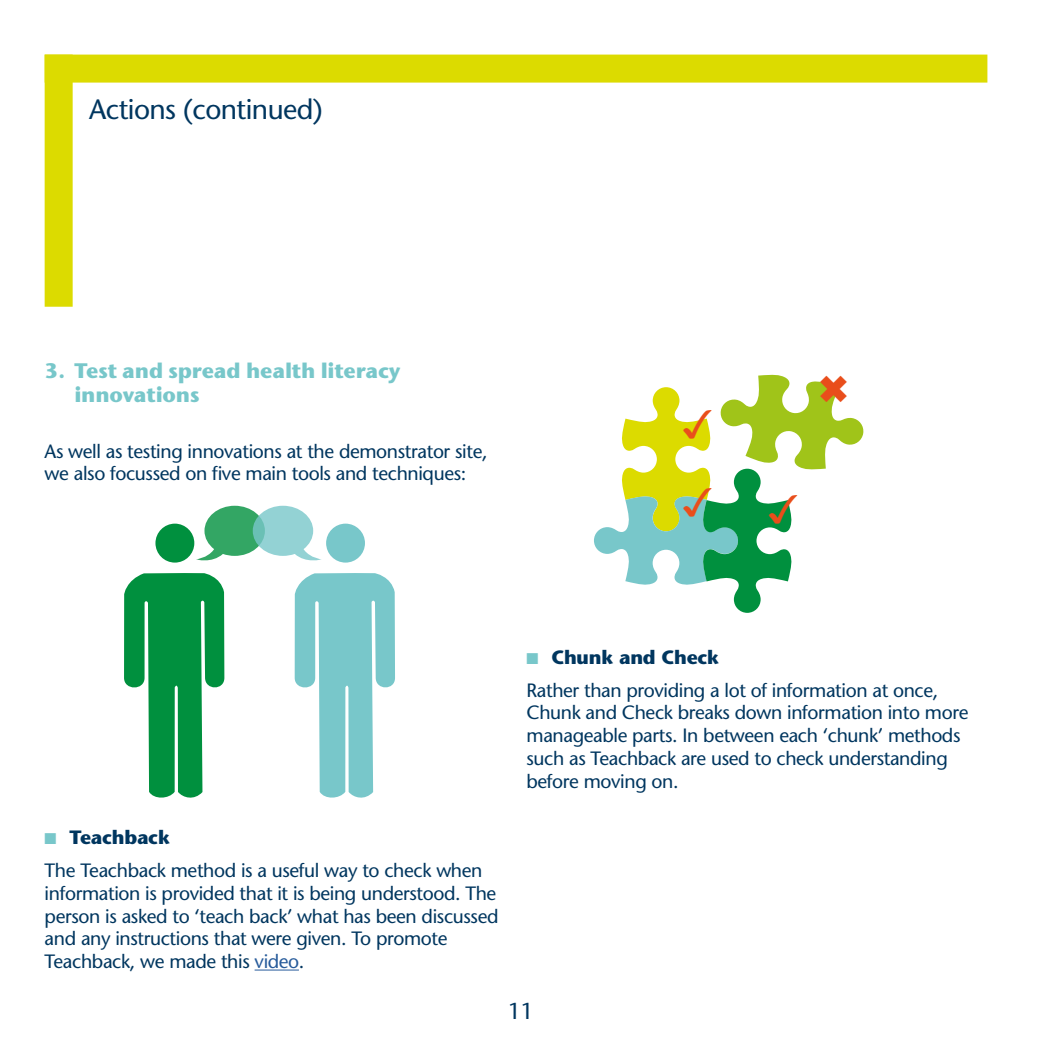
<style>
.page{position:relative;width:1042px;height:1042px;background:#fff}
.page>*{position:absolute;margin:0;border:0;box-sizing:border-box;transform-origin:0 0}
.t1{font:39.73px/81.2px "Monotype Sorts";color:#e94e1b}
.t2{font:28px "Stone Sans";letter-spacing:-.02em;color:#00365f}
.t3{font:22.75px "Stone Sans";color:#00365f}
.t4{font:700 21px/24.5px "ITC Stone Sans";letter-spacing:-.01em;color:#78c7ca}
.t5{font:19.25px/22.8px "Stone Sans";letter-spacing:-.02em;color:#00365f}
.t6{font:700 19.25px "Stone Sans Std";letter-spacing:-.01em;color:#00365f}
.s1{color:#78c7ca}
.s2{color:#275b9b}
</style>
<div class="page">
<svg style="left:124px;top:506px;width:271px;height:292px"></svg>
<div style="left:45px;top:55px;width:28px;height:252px;background:#dcdb00"></div>
<div style="left:45px;top:55px;width:942px;height:28px;background:#dcdb00"></div>
<hr style="left:255px;top:969px;width:44px;height:1px;background:#275b9b">
<svg style="left:594px;top:374px;width:270px;height:239px"></svg>
<h2 class="t2" style="left:89px;top:92px;width:235px">Actions (continued)</h2>
<p class="t4" style="left:74px;top:358px;width:328px;text-indent:-30px">3. Test and spread health literacy innovations</p>
<p class="t5" style="left:45px;top:439px;width:444px">As well as testing innovations at the demonstrator site, we also focussed on five main tools and techniques:</p>
<h1 class="t1" style="left:683px;top:385px;width:124px">3<br>3 3</h1>
<h1 class="t1" style="left:818px;top:351px;width:38px">6</h1>
<p class="t6" style="left:526px;top:646px;width:194px"><span class="s1">■</span> Chunk and Check</p>
<p class="t5" style="left:526px;top:679px;width:443px">Rather than providing a lot of information at once, Chunk and Check breaks down information into more manageable parts. In between each ‘chunk’ methods such as Teachback are used to check understanding before moving on.</p>
<p class="t6" style="left:45px;top:826px;width:127px"><span class="s1">■</span> Teachback</p>
<p class="t5" style="left:45px;top:859px;width:455px">The Teachback method is a useful way to check when information is provided that it is being understood. The person is asked to ‘teach back’ what has been discussed and any instructions that were given. To promote Teachback, we made this <span class="s2">video</span>.</p>
<p class="t3" style="left:508px;top:998px;width:27px">11</p>
</div>
